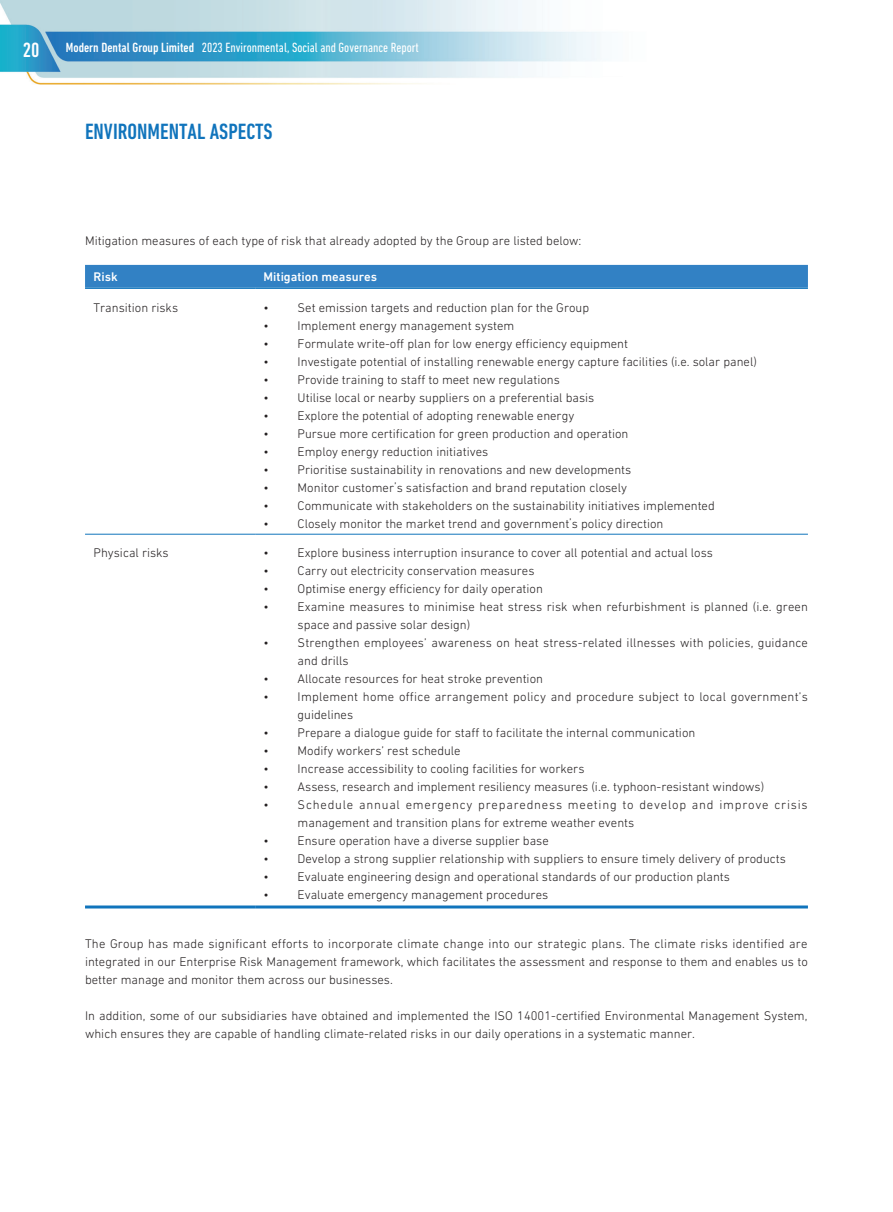
<style>
.page{position:relative;width:893px;height:1212px;background:#fff}
.page>*{position:absolute;margin:0;border:0;box-sizing:border-box;transform-origin:0 0}
.t1{font:500 condensed 22.5px "DIN Next LT Pro";color:#1074bc}
.t2{font:500 condensed 21px "DIN Next LT Pro";color:#fff}
.t3{font:condensed 13.65px "DIN Next LT Pro";color:#fff}
._1__內文{font:300 12.75px/18px "DIN Next LT Pro";color:#231f20}
._1__內文-2{font:300 12.75px/18px "DIN Next LT Pro";letter-spacing:.06em;color:#231f20}
._1__內文-3{font:300 12.75px/18px "DIN Next LT Pro";letter-spacing:.02em;color:#231f20}
._1__內文-4{font:500 12.75px "DIN Next LT Pro";color:#fff}
.s1{font-weight:500}
</style>
<div class="page">
<img style="left:0;top:0;width:808px;height:909px">
<div style="left:85px;top:265px;width:723px;height:22px;background:#3281c4"></div>
<hr style="left:85px;top:287px;width:170px;height:2px;background:#1074bc">
<hr style="left:255px;top:287px;width:553px;height:2px;background:#1074bc">
<hr style="left:85px;top:534px;width:170px;height:1px;background:#1074bc">
<hr style="left:255px;top:534px;width:553px;height:1px;background:#1074bc">
<hr style="left:85px;top:905px;width:170px;height:3px;background:#1074bc">
<hr style="left:255px;top:905px;width:553px;height:3px;background:#1074bc">
<h2 class="t2" style="left:23px;top:38px;width:18px">20</h2>
<p class="t3" style="left:66px;top:40px;width:354px"><span class="s1">Modern Dental Group Limited</span> 2023 Environmental, Social and Governance Report</p>
<h1 class="t1" style="left:85px;top:119px;width:189px">ENVIRONMENTAL ASPECTS</h1>
<p class="_1__內文" style="left:85px;top:232px;width:498px">Mitigation measures of each type of risk that already adopted by the Group are listed below:</p>
<p class="_1__內文-4" style="left:94px;top:270px;width:26px">Risk</p>
<p class="_1__內文-4" style="left:264px;top:270px;width:115px">Mitigation measures</p>
<p class="_1__內文" style="left:94px;top:298px;width:86px">Transition risks</p>
<p class="_1__內文" style="left:264px;top:298px;width:327px">• Set emission targets and reduction plan for the Group</p>
<p class="_1__內文" style="left:264px;top:316px;width:252px">• Implement energy management system</p>
<p class="_1__內文" style="left:264px;top:334px;width:366px">• Formulate write-off plan for low energy efficiency equipment</p>
<p class="_1__內文" style="left:264px;top:352px;width:495px">• Investigate potential of installing renewable energy capture facilities (i.e. solar panel)</p>
<p class="_1__內文" style="left:264px;top:370px;width:298px">• Provide training to staff to meet new regulations</p>
<p class="_1__內文" style="left:264px;top:388px;width:332px">• Utilise local or nearby suppliers on a preferential basis</p>
<p class="_1__內文" style="left:264px;top:406px;width:312px">• Explore the potential of adopting renewable energy</p>
<p class="_1__內文" style="left:264px;top:424px;width:366px">• Pursue more certification for green production and operation</p>
<p class="_1__內文" style="left:264px;top:442px;width:226px">• Employ energy reduction initiatives</p>
<p class="_1__內文" style="left:264px;top:460px;width:369px">• Prioritise sustainability in renovations and new developments</p>
<p class="_1__內文" style="left:264px;top:478px;width:365px">• Monitor customer’s satisfaction and brand reputation closely</p>
<p class="_1__內文" style="left:264px;top:496px;width:453px">• Communicate with stakeholders on the sustainability initiatives implemented</p>
<p class="_1__內文" style="left:264px;top:514px;width:401px">• Closely monitor the market trend and government’s policy direction</p>
<p class="_1__內文" style="left:94px;top:544px;width:77px">Physical risks</p>
<p class="_1__內文" style="left:264px;top:544px;width:451px">• Explore business interruption insurance to cover all potential and actual loss</p>
<p class="_1__內文" style="left:264px;top:562px;width:272px">• Carry out electricity conservation measures</p>
<p class="_1__內文" style="left:264px;top:580px;width:281px">• Optimise energy efficiency for daily operation</p>
<p class="_1__內文" style="left:298px;top:598px;width:512px;text-indent:-34px">• Examine measures to minimise heat stress risk when refurbishment is planned (i.e. green space and passive solar design)</p>
<p class="_1__內文" style="left:298px;top:634px;width:512px;text-indent:-34px">• Strengthen employees’ awareness on heat stress-related illnesses with policies, guidance and drills</p>
<p class="_1__內文" style="left:264px;top:670px;width:281px">• Allocate resources for heat stroke prevention</p>
<p class="_1__內文-3" style="left:298px;top:688px;width:512px;text-indent:-34px">• Implement home office arrangement policy and procedure subject to local government’s guidelines</p>
<p class="_1__內文" style="left:264px;top:724px;width:433px">• Prepare a dialogue guide for staff to facilitate the internal communication</p>
<p class="_1__內文" style="left:264px;top:742px;width:199px">• Modify workers’ rest schedule</p>
<p class="_1__內文" style="left:264px;top:760px;width:322px">• Increase accessibility to cooling facilities for workers</p>
<p class="_1__內文" style="left:264px;top:778px;width:502px">• Assess, research and implement resiliency measures (i.e. typhoon-resistant windows)</p>
<p class="_1__內文-2" style="left:298px;top:796px;width:511px;text-indent:-34px">• Schedule annual emergency preparedness meeting to develop and improve crisis management and transition plans for extreme weather events</p>
<p class="_1__內文" style="left:264px;top:832px;width:287px">• Ensure operation have a diverse supplier base</p>
<p class="_1__內文" style="left:264px;top:850px;width:524px">• Develop a strong supplier relationship with suppliers to ensure timely delivery of products</p>
<p class="_1__內文" style="left:264px;top:868px;width:468px">• Evaluate engineering design and operational standards of our production plants</p>
<p class="_1__內文" style="left:264px;top:886px;width:286px">• Evaluate emergency management procedures</p>
<p class="_1__內文" style="left:85px;top:934px;width:724px;text-align:justify">The Group has made significant efforts to incorporate climate change into our strategic plans. The climate risks identified are integrated in our Enterprise Risk Management framework, which facilitates the assessment and response to them and enables us to better manage and monitor them across our businesses.</p>
<p class="_1__內文" style="left:85px;top:1006px;width:724px">In addition, some of our subsidiaries have obtained and implemented the ISO 14001-certified Environmental Management System, which ensures they are capable of handling climate-related risks in our daily operations in a systematic manner.</p>
</div>
